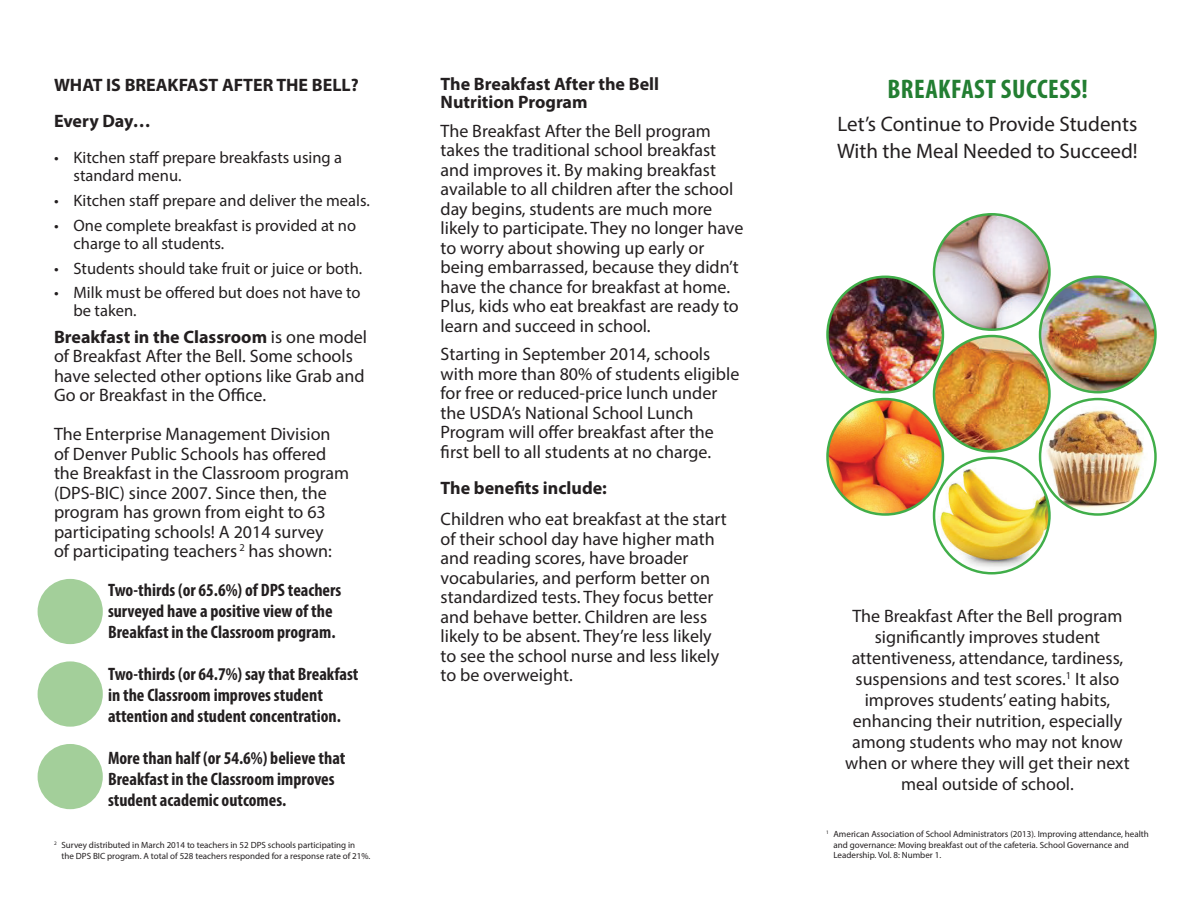
<style>
.page{position:relative;width:1188px;height:918px;background:#fff}
.page>*{position:absolute;margin:0;border:0;box-sizing:border-box;transform-origin:0 0}
.t1{font:700 condensed 27px "Myriad Pro";letter-spacing:.02em;color:#237e32}
.t2{font:21px/27px "Myriad Pro";color:#231f20}
.t3{font:18px/19.5px "Myriad Pro";color:#231f20}
.t4{font:700 condensed 18px/21px "Myriad Pro";color:#231f20}
.t5{font:700 18px/36px "Myriad Pro";color:#231f20}
.t6{font:16.5px/18px "Myriad Pro";color:#231f20}
.t7{font:9px/10.5px "Myriad Pro";color:#231f20}
.s1{font-weight:700}
</style>
<div class="page">
<div style="left:38px;top:579px;width:65px;height:65px;background:#a3cf9a;border-radius:50%"></div>
<div style="left:38px;top:661px;width:65px;height:66px;background:#a3cf9a;border-radius:50%"></div>
<div style="left:38px;top:744px;width:65px;height:65px;background:#a3cf9a;border-radius:50%"></div>
<img style="left:934px;top:336px;width:115px;height:115px;border-radius:58px">
<div style="left:933px;top:335px;width:118px;height:118px;border:2px solid #40ae49;border-radius:50%"></div>
<img style="left:937px;top:458px;width:111px;height:114px">
<svg style="left:1040px;top:399px;width:115px;height:116px"></svg>
<img style="left:1043px;top:406px;width:106px;height:109px">
<div style="left:1039px;top:398px;width:118px;height:118px;border:2px solid #40ae49;border-radius:50%"></div>
<img style="left:827px;top:277px;width:116px;height:115px;border-radius:58px">
<div style="left:826px;top:276px;width:118px;height:117px;border:2px solid #40ae49;border-radius:50%"></div>
<img style="left:934px;top:214px;width:115px;height:116px;border-radius:58px">
<div style="left:933px;top:213px;width:118px;height:118px;border:2px solid #40ae49;border-radius:50%"></div>
<img style="left:827px;top:399px;width:116px;height:116px;border-radius:57px">
<div style="left:826px;top:398px;width:118px;height:118px;border:2px solid #40ae49;border-radius:50%"></div>
<img style="left:1040px;top:277px;width:115px;height:115px;border-radius:58px">
<div style="left:1039px;top:276px;width:118px;height:117px;border:2px solid #40ae49;border-radius:50%"></div>
<p class="t5" style="left:54px;top:67px;width:306px">WHAT IS BREAKFAST AFTER THE BELL?<br>Every Day…</p>
<p class="t6" style="left:74px;top:149px;width:270px;text-indent:-20px">• Kitchen staff prepare breakfasts using a standard menu.</p>
<p class="t6" style="left:54px;top:191px;width:317px">• Kitchen staff prepare and deliver the meals.</p>
<p class="t6" style="left:74px;top:216px;width:284px;text-indent:-20px">• One complete breakfast is provided at no charge to all students.</p>
<p class="t6" style="left:54px;top:259px;width:310px">• Students should take fruit or juice or both.</p>
<p class="t6" style="left:74px;top:284px;width:289px;text-indent:-20px">• Milk must be offered but does not have to be taken.</p>
<p class="t3" style="left:54px;top:327px;width:315px"><span class="s1">Breakfast in the Classroom</span> is one model of Breakfast After the Bell. Some schools have selected other options like Grab and Go or Breakfast in the Office.</p>
<p class="t3" style="left:54px;top:424px;width:297px">The Enterprise Management Division of Denver Public Schools has offered the Breakfast in the Classroom program (DPS-BIC) since 2007. Since then, the program has grown from eight to 63 participating schools! A 2014 survey<br>of participating teachers <sup>2</sup> has shown:</p>
<p class="t4" style="left:108px;top:579px;width:235px">Two-thirds (or 65.6%) of DPS teachers surveyed have a positive view of the<br>Breakfast in the Classroom program.</p>
<p class="t4" style="left:108px;top:663px;width:252px">Two-thirds (or 64.7%) say that Breakfast in the Classroom improves student attention and student concentration.</p>
<p class="t4" style="left:108px;top:747px;width:239px">More than half (or 54.6%) believe that<br>Breakfast in the Classroom improves student academic outcomes.</p>
<p class="t7" style="left:61px;top:840px;width:310px;text-indent:-7px"><sup>2</sup> Survey distributed in March 2014 to teachers in 52 DPS schools participating in<br>the DPS BIC program. A total of 528 teachers responded for a response rate of 21%.</p>
<p class="t5" style="left:441px;top:75px;width:220px;line-height:18px">The Breakfast After the Bell<br>Nutrition Program</p>
<p class="t3" style="left:441px;top:121px;width:304px">The Breakfast After the Bell program takes the traditional school breakfast and improves it. By making breakfast available to all children after the school day begins, students are much more likely to participate. They no longer have to worry about showing up early or being embarrassed, because they didn’t have the chance for breakfast at home.<br>Plus, kids who eat breakfast are ready to learn and succeed in school.</p>
<p class="t3" style="left:441px;top:344px;width:300px">Starting in September 2014, schools with more than 80% of students eligible for free or reduced-price lunch under the USDA’s National School Lunch Program will offer breakfast after the first bell to all students at no charge.</p>
<p class="t5" style="left:441px;top:469px;width:168px">The benefits include:</p>
<p class="t3" style="left:441px;top:509px;width:288px">Children who eat breakfast at the start of their school day have higher math and reading scores, have broader vocabularies, and perform better on standardized tests. They focus better and behave better. Children are less likely to be absent. They’re less likely to see the school nurse and less likely to be overweight.</p>
<h1 class="t1" style="left:887px;top:72px;width:202px">BREAKFAST SUCCESS!</h1>
<p class="t2" style="left:837px;top:110px;width:302px">Let’s Continue to Provide Students<br>With the Meal Needed to Succeed!</p>
<p class="t3" style="left:845px;top:605px;width:286px;line-height:21px;text-align:center">The Breakfast After the Bell program significantly improves student attentiveness, attendance, tardiness, suspensions and test scores.<sup>1</sup> It also improves students’ eating habits, enhancing their nutrition, especially among students who may not know when or where they will get their next meal outside of school.</p>
<p class="t7" style="left:834px;top:829px;width:317px;text-indent:-7px"><sup>1</sup> American Association of School Administrators (2013). Improving attendance, health and governance: Moving breakfast out of the cafeteria. School Governance and<br>Leadership. Vol. 8: Number 1.</p>
</div>
